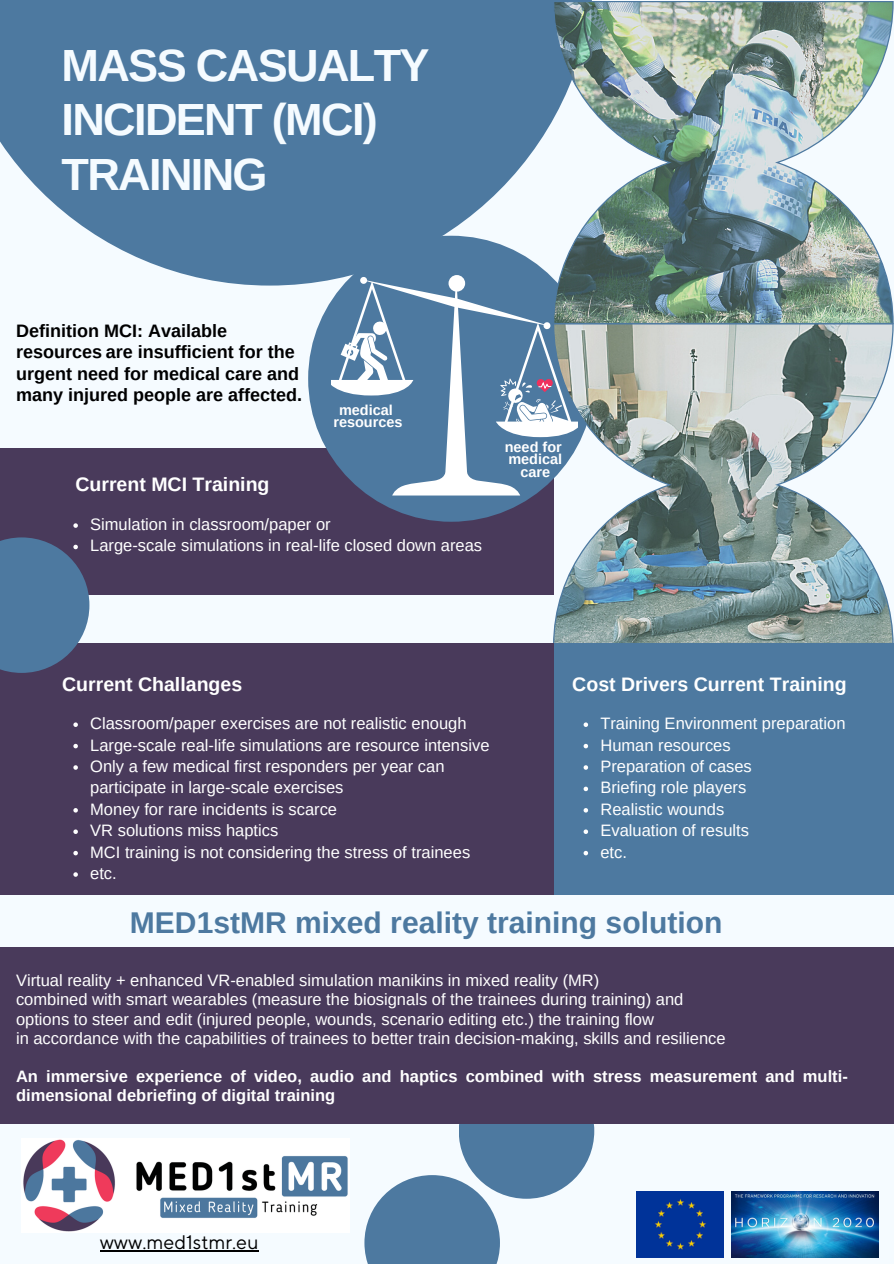
<style>
.page{position:relative;width:894px;height:1264px;background:#fff}
.page>*{position:absolute;margin:0;border:0;box-sizing:border-box;transform-origin:0 0}
.t1{font:700 45px/54px "Arimo";letter-spacing:-.035em;color:#f5fbff}
.t2{font:700 30px "Arimo";color:#4d79a0}
.t3{font:700 19.5px "Arimo";color:#fff}
.t4{font:19.5px "TT Norms Pro";color:#000}
.t5{font:700 18px/21.5px "Arimo";color:#000}
.t6{font:16.5px/21.5px "Arimo";color:#fff}
.t7{font:700 16.5px/19.2px "Arimo";color:#fff}
.t8{font:700 14.4px/12.5px "Arimo";color:#fff;text-align:center}
</style>
<div class="page">
<div style="left:0;top:0;width:893px;height:1263px;background:#f5fbff"></div>
<svg style="left:0;top:0;width:592px;height:285px;background:#6188ab"></svg>
<div style="left:0;top:447px;width:553px;height:147px;background:#493a5b"></div>
<div style="left:308px;top:236px;width:286px;height:286px;background:#4d79a0;border-radius:50%"></div>
<img style="left:553px;top:1px;width:340px;height:322px">
<div style="left:364px;top:1175px;width:136px;height:88px;background:#4d79a0"></div>
<img style="left:553px;top:323px;width:340px;height:320px">
<svg style="left:73px;top:523px;width:5px;height:5px"></svg>
<div style="left:458px;top:1063px;width:136px;height:135px;background:#4d79a0;border-radius:50%"></div>
<div style="left:0;top:947px;width:893px;height:176px;background:#493a5b"></div>
<div style="left:0;top:643px;width:553px;height:252px;background:#493a5b"></div>
<svg style="left:0;top:537px;width:89px;height:136px;fill:#4d79a0"></svg>
<div style="left:553px;top:643px;width:340px;height:252px;background:#4d79a0"></div>
<svg style="left:331px;top:275px;width:246px;height:220px"></svg>
<svg style="left:500px;top:378px;width:72px;height:52px"></svg>
<svg style="left:341px;top:321px;width:48px;height:66px"></svg>
<img style="left:23px;top:1139px;width:325px;height:93px">
<img style="left:636px;top:1191px;width:87px;height:66px">
<img style="left:731px;top:1191px;width:146px;height:66px">
<hr style="left:100px;top:1250px;width:158px;height:1px;background:#000">
<svg style="left:73px;top:722px;width:5px;height:5px"></svg>
<svg style="left:73px;top:743px;width:5px;height:5px"></svg>
<svg style="left:73px;top:765px;width:5px;height:4px"></svg>
<svg style="left:73px;top:808px;width:5px;height:4px"></svg>
<svg style="left:73px;top:829px;width:5px;height:5px"></svg>
<svg style="left:73px;top:850px;width:5px;height:5px"></svg>
<svg style="left:73px;top:872px;width:5px;height:4px"></svg>
<svg style="left:583px;top:722px;width:5px;height:5px"></svg>
<svg style="left:583px;top:743px;width:5px;height:5px"></svg>
<svg style="left:583px;top:765px;width:5px;height:4px"></svg>
<svg style="left:583px;top:786px;width:5px;height:5px"></svg>
<svg style="left:583px;top:808px;width:5px;height:4px"></svg>
<svg style="left:583px;top:829px;width:5px;height:5px"></svg>
<svg style="left:583px;top:850px;width:5px;height:5px"></svg>
<h1 class="t1" style="left:61px;top:39px;width:369px">MASS CASUALTY<br>INCIDENT (MCI)<br>TRAINING</h1>
<p class="t5" style="left:16px;top:320px;width:288px">Definition MCI: Available resources are insufficient for the urgent need for medical care and many injured people are affected.</p>
<p class="t3" style="left:75px;top:473px;width:196px">Current MCI Training</p>
<p class="t8" style="left:333px;top:403px;width:71px">medical resources</p>
<p class="t6" style="left:90px;top:513px;width:393px">Simulation in classroom/paper or<br>Large-scale simulations in real-life closed down areas</p>
<p class="t8" style="left:504px;top:441px;width:59px">need for medical care</p>
<p class="t3" style="left:62px;top:673px;width:181px">Current Challanges</p>
<p class="t3" style="left:572px;top:673px;width:276px">Cost Drivers Current Training</p>
<p class="t6" style="left:600px;top:712px;width:246px">Training Environment preparation<br>Human resources<br>Preparation of cases<br>Briefing role players<br>Realistic wounds<br>Evaluation of results<br>etc.</p>
<p class="t6" style="left:90px;top:712px;width:400px">Classroom/paper exercises are not realistic enough Large-scale real-life simulations are resource intensive Only a few medical first responders per year can participate in large-scale exercises<br>Money for rare incidents is scarce<br>VR solutions miss haptics<br>MCI training is not considering the stress of trainees etc.</p>
<h2 class="t2" style="left:130px;top:905px;width:593px">MED1stMR mixed reality training solution</h2>
<p class="t6" style="left:16px;top:970px;width:711px;line-height:19.2px">Virtual reality + enhanced VR-enabled simulation manikins in mixed reality (MR)<br>combined with smart wearables (measure the biosignals of the trainees during training) and options to steer and edit (injured people, wounds, scenario editing etc.) the training flow<br>in accordance with the capabilities of trainees to better train decision-making, skills and resilience</p>
<p class="t7" style="left:16px;top:1066px;width:833px">An immersive experience of video, audio and haptics combined with stress measurement and multi&shy;dimensional debriefing of digital training</p>
<p class="t4" style="left:100px;top:1230px;width:160px">www.med1stmr.eu</p>
</div>
